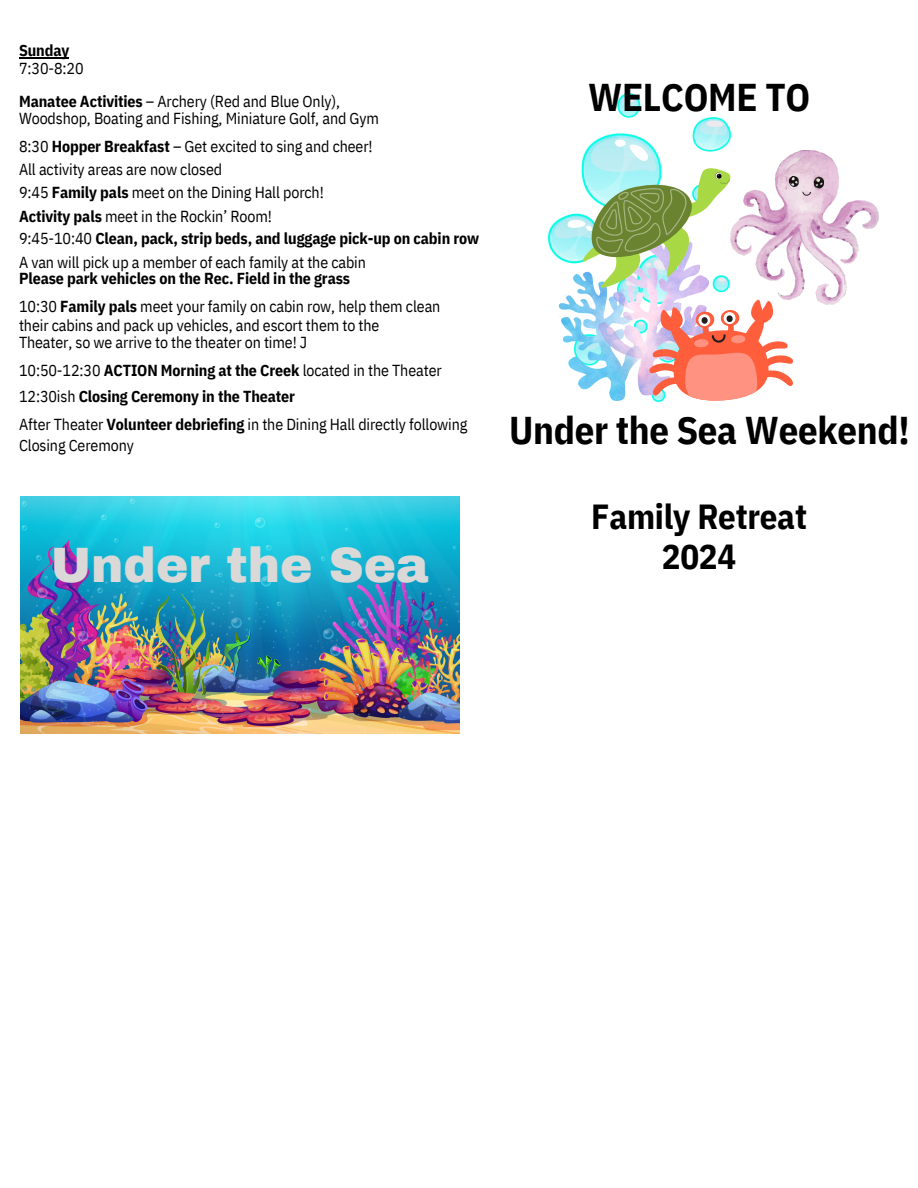
<style>
.page{position:relative;width:918px;height:1188px;background:#fff}
.page>*{position:absolute;margin:0;border:0;box-sizing:border-box;transform-origin:0 0}
.t1{font:900 48.6px "Archivo";color:#dad9d7}
.t2{font:700 38.7px "IBM Plex Sans Cond";letter-spacing:-.005em;color:#000}
.t3{font:700 34.8px/40px "IBM Plex Sans Cond";letter-spacing:-.005em;color:#000;text-align:center}
.t4{font:15.9px/17.2px "IBM Plex Sans Cond";letter-spacing:-.005em;color:#000}
.t5{font:700 15.9px "IBM Plex Sans Cond";letter-spacing:-.005em;color:#000}
.s1{font-weight:700}
.s2{font-weight:400}
</style>
<div class="page">
<hr style="left:19px;top:58px;width:50px;height:1px;background:#000">
<img style="left:20px;top:496px;width:439px;height:237px">
<img style="left:549px;top:93px;width:182px;height:200px">
<img style="left:730px;top:151px;width:149px;height:154px">
<img style="left:557px;top:228px;width:165px;height:173px">
<svg style="left:649px;top:299px;width:146px;height:102px"></svg>
<svg style="left:581px;top:166px;width:149px;height:124px"></svg>
<p class="t4" style="left:19px;top:42px;width:66px"><span class="s1">Sunday<br></span>7:30-8:20</p>
<p class="t4" style="left:19px;top:92px;width:323px"><span class="s1">Manatee Activities</span> – Archery (Red and Blue Only),</p>
<p class="t4" style="left:19px;top:110px;width:361px">Woodshop, Boating and Fishing, Miniature Golf, and Gym</p>
<p class="t4" style="left:19px;top:138px;width:355px">8:30 <span class="s1">Hopper Breakfast</span> – Get excited to sing and cheer!</p>
<p class="t4" style="left:19px;top:160px;width:205px">All activity areas are now closed</p>
<p class="t4" style="left:19px;top:183px;width:306px">9:45 <span class="s1">Family pals</span> meet on the Dining Hall porch!</p>
<p class="t4" style="left:19px;top:207px;width:254px"><span class="s1">Activity pals</span> meet in the Rockin’ Room!</p>
<p class="t5" style="left:19px;top:228px;width:462px"><span class="s2">9:45-10:40</span> Clean, pack, strip beds, and luggage pick-up on cabin row</p>
<p class="t4" style="left:19px;top:253px;width:348px">A van will pick up a member of each family at the cabin</p>
<p class="t5" style="left:19px;top:268px;width:333px">Please park vehicles on the Rec. Field in the grass</p>
<p class="t4" style="left:19px;top:298px;width:423px">10:30 <span class="s1">Family pals</span> meet your family on cabin row, help them clean</p>
<p class="t4" style="left:19px;top:316px;width:362px">their cabins and pack up vehicles, and escort them to the</p>
<p class="t4" style="left:19px;top:334px;width:290px">Theater, so we arrive to the theater on time! J</p>
<p class="t4" style="left:19px;top:362px;width:424px">10:50-12:30 <span class="s1">ACTION Morning at the Creek</span> located in the Theater</p>
<p class="t5" style="left:19px;top:386px;width:278px"><span class="s2">12:30ish</span> Closing Ceremony in the Theater</p>
<p class="t4" style="left:19px;top:416px;width:450px">After Theater <span class="s1">Volunteer debriefing</span> in the Dining Hall directly following</p>
<p class="t4" style="left:19px;top:436px;width:116px">Closing Ceremony</p>
<p class="t1" style="left:51px;top:539px;width:379px">Under the Sea</p>
<p class="t2" style="left:588px;top:71px;width:224px">WELCOME TO</p>
<p class="t2" style="left:509px;top:404px;width:402px">Under the Sea Weekend!</p>
<p class="t3" style="left:591px;top:496px;width:217px">Family Retreat<br>2024</p>
</div>
